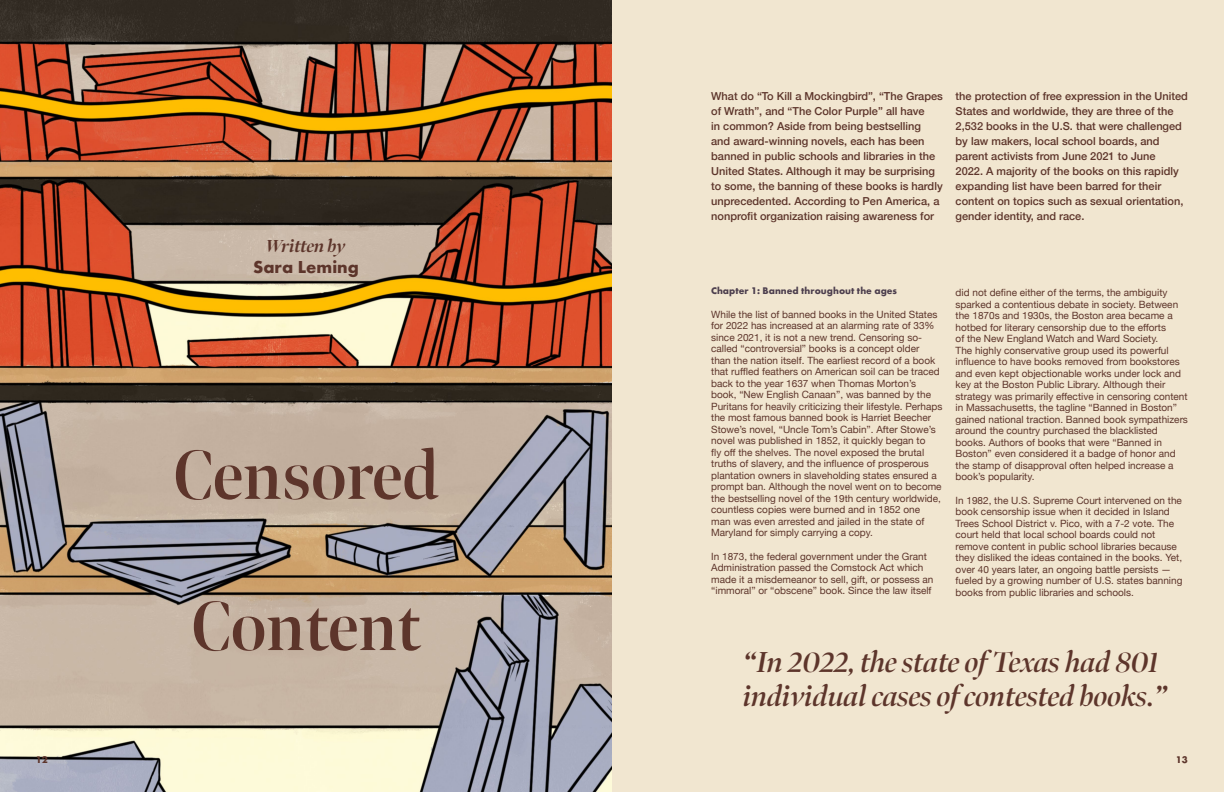
<style>
.page{position:relative;width:1224px;height:792px;background:#fff}
.page>*{position:absolute;margin:0;border:0;box-sizing:border-box;transform-origin:0 0}
.t1{font:600 72px "Bennet Banner Condensed";color:#5d352b}
.t2{font:italic 600 30px/34px "Bennet Banner";color:#5d352b}
.t3{font:700 18px "Futura";color:#5d352b}
.t4{font:italic 700 18px "Bennet Banner";color:#5d352b}
.t5{font:500 11px/15px "Helvetica Neue";color:#5d352b}
.t6{font:10px/11.5px "Helvetica Neue";color:#5d352b}
.t7{font:700 10px "Futura";color:#4c3e4d}
.t8{font:700 10px "Futura";color:#5d352b}
.s1{font-weight:700}
</style>
<div class="page">
<img style="left:0;top:0;width:612px;height:792px">
<div style="left:612px;top:0;width:612px;height:792px;background:#f1e6d0"></div>
<h3 class="t4" style="left:266px;top:234px;width:81px">Written by</h3>
<h3 class="t3" style="left:253px;top:254px;width:107px">Sara Leming</h3>
<h1 class="t1" style="left:173px;top:430px;width:267px">Censored</h1>
<h1 class="t1" style="left:191px;top:582px;width:231px">Content</h1>
<p class="t5" style="left:711px;top:87px;width:233px">What do “To Kill a Mockingbird”, “The Grapes of Wrath”, and “The Color Purple” all have<br>in common? Aside from being bestselling and award-winning novels, each has been banned in public schools and libraries in the United States. Although it may be surprising to some, the banning of these books is hardly unprecedented. According to Pen America, a nonprofit organization raising awareness for</p>
<p class="t5" style="left:956px;top:87px;width:234px">the protection of free expression in the United States and worldwide, they are three of the 2,532 books in the U.S. that were challenged by law makers, local school boards, and parent activists from June 2021 to June<br>2022. A majority of the books on this rapidly expanding list have been barred for their content on topics such as sexual orientation, gender identity, and race.</p>
<p class="t7" style="left:711px;top:283px;width:187px">Chapter 1: Banned throughout the ages</p>
<p class="t6" style="left:711px;top:309px;width:233px">While the list of banned books in the United States for 2022 has increased at an alarming rate of 33% since 2021, it is not a new trend. Censoring so&shy;called “controversial” books is a concept older<br>than the nation itself. The earliest record of a book that ruffled feathers on American soil can be traced back to the year 1637 when Thomas Morton’s book, “New English Canaan”, was banned by the Puritans for heavily criticizing their lifestyle. Perhaps the most famous banned book is Harriet Beecher Stowe’s novel, “Uncle Tom’s Cabin”. After Stowe’s novel was published in 1852, it quickly began to<br>fly off the shelves. The novel exposed the brutal truths of slavery, and the influence of prosperous plantation owners in slaveholding states ensured a prompt ban. Although the novel went on to become the bestselling novel of the 19th century worldwide, countless copies were burned and in 1852 one<br>man was even arrested and jailed in the state of Maryland for simply carrying a copy.</p>
<p class="t6" style="left:711px;top:551px;width:224px">In 1873, the federal government under the Grant Administration passed the Comstock Act which made it a misdemeanor to sell, gift, or possess an “immoral” or “obscene” book. Since the law itself</p>
<p class="t6" style="left:956px;top:287px;width:234px">did not define either of the terms, the ambiguity sparked a contentious debate in society. Between the 1870s and 1930s, the Boston area became a hotbed for literary censorship due to the efforts<br>of the New England Watch and Ward Society.<br>The highly conservative group used its powerful influence to have books removed from bookstores and even kept objectionable works under lock and key at the Boston Public Library. Although their strategy was primarily effective in censoring content in Massachusetts, the tagline “Banned in Boston” gained national traction. Banned book sympathizers around the country purchased the blacklisted books. Authors of books that were “Banned in Boston” even considered it a badge of honor and the stamp of disapproval often helped increase a book’s popularity.</p>
<p class="t6" style="left:956px;top:495px;width:228px">In 1982, the U.S. Supreme Court intervened on the book censorship issue when it decided in Island Trees School District v. Pico, with a 7-2 vote. The court held that local school boards could not remove content in public school libraries because they disliked the ideas contained in the books. Yet, over 40 years later, an ongoing battle persists — fueled by a growing number of U.S. states banning books from public libraries and schools.</p>
<h2 class="t2" style="left:743px;top:645px;width:426px"><span class="s1">“</span>In 2022, the state of Texas had 801 individual cases of contested books.<span class="s1">”</span></h2>
<p class="t8" style="left:36px;top:753px;width:13px">12</p>
<p class="t8" style="left:1176px;top:753px;width:13px">13</p>
</div>
